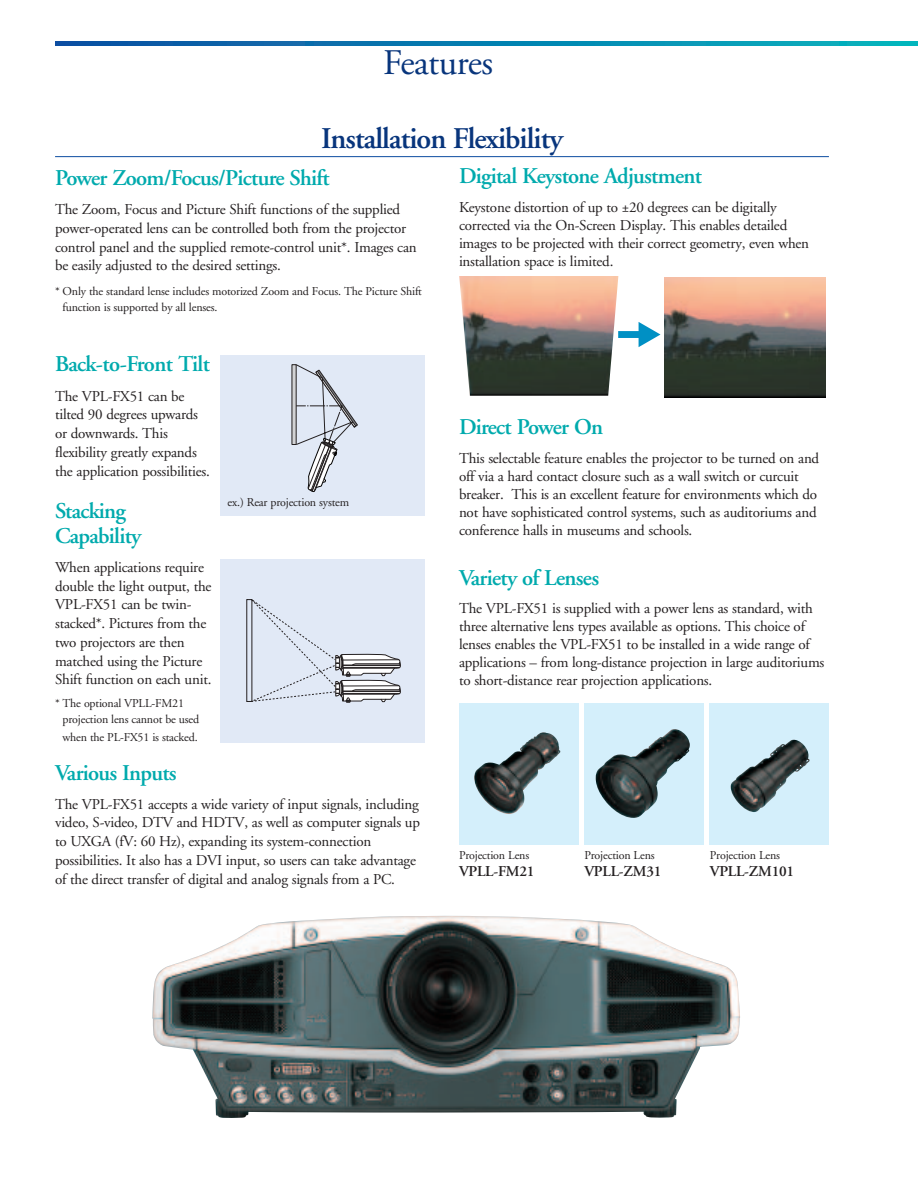
<style>
.page{position:relative;width:918px;height:1188px;background:#fff}
.page>*{position:absolute;margin:0;border:0;box-sizing:border-box;transform-origin:0 0}
.t1{font:36px "Adobe Garamond";letter-spacing:-.015em;color:#08357c}
.t2{font:600 30px "Adobe Garamond";letter-spacing:-.03em;color:#08357c}
.t3{font:600 22.5px/25.5px "Adobe Garamond";letter-spacing:-.03em;color:#00aaad}
.t4{font:15px/18.8px "Adobe Garamond";letter-spacing:-.015em;color:#231f20}
.t5{font:600 15px "Adobe Garamond";letter-spacing:-.015em;color:#231f20}
.t6{font:12px/15.8px "Adobe Garamond";letter-spacing:-.015em;color:#231f20}
</style>
<div class="page">
<hr style="left:55px;top:156px;width:774px;height:1px;background:#0d4da1">
<img style="left:459px;top:276px;width:159px;height:120px">
<img style="left:665px;top:278px;width:160px;height:119px">
<svg style="left:618px;top:322px;width:43px;height:25px"></svg>
<div style="left:221px;top:355px;width:204px;height:160px;background:#e1e9f6"></div>
<svg style="left:292px;top:364px;width:4px;height:81px"></svg>
<svg style="left:296px;top:364px;width:62px;height:128px"></svg>
<div style="left:521px;top:41px;width:397px;height:5px;background:#0084b1"></div>
<div style="left:550px;top:41px;width:368px;height:5px;background:#0088b2"></div>
<div style="left:579px;top:41px;width:339px;height:5px;background:#018cb4"></div>
<div style="left:612px;top:41px;width:306px;height:5px;background:#0590b5"></div>
<div style="left:641px;top:41px;width:277px;height:5px;background:#0694b6"></div>
<div style="left:666px;top:41px;width:252px;height:5px;background:#0a97b7"></div>
<div style="left:695px;top:41px;width:223px;height:5px;background:#0d9bb8"></div>
<div style="left:707px;top:41px;width:211px;height:5px;background:#079cb8"></div>
<div style="left:736px;top:41px;width:182px;height:5px;background:#09a0b9"></div>
<div style="left:769px;top:41px;width:149px;height:5px;background:#0aa4ba"></div>
<div style="left:802px;top:41px;width:116px;height:5px;background:#0ca8ba"></div>
<div style="left:831px;top:41px;width:87px;height:5px;background:#0eacbb"></div>
<div style="left:839px;top:41px;width:79px;height:5px;background:#00aebc"></div>
<div style="left:848px;top:41px;width:70px;height:5px;background:#0baebb"></div>
<div style="left:868px;top:41px;width:50px;height:5px;background:#07b1bc"></div>
<div style="left:889px;top:41px;width:29px;height:5px;background:#03b4bc"></div>
<div style="left:221px;top:559px;width:204px;height:184px;background:#e1e9f6"></div>
<div style="left:246px;top:599px;width:6px;height:103px;border:1px solid #231f20"></div>
<svg style="left:247px;top:599px;width:154px;height:103px"></svg>
<div style="left:710px;top:704px;width:119px;height:141px;background:#d4effb"></div>
<img style="left:731px;top:740px;width:79px;height:72px">
<div style="left:584px;top:704px;width:120px;height:141px;background:#d4effb"></div>
<img style="left:596px;top:729px;width:94px;height:89px">
<div style="left:459px;top:704px;width:119px;height:141px;background:#d4effb"></div>
<img style="left:474px;top:732px;width:86px;height:82px">
<img style="left:152px;top:916px;width:588px;height:202px">
<h1 class="t1" style="left:383px;top:48px;width:112px">Features</h1>
<h2 class="t2" style="left:321px;top:126px;width:243px">Installation Flexibility</h2>
<h3 class="t3" style="left:55px;top:168px;width:276px">Power Zoom/Focus/Picture Shift</h3>
<p class="t4" style="left:55px;top:201px;width:363px">The Zoom, Focus and Picture Shift functions of the supplied power-operated lens can be controlled both from the projector control panel and the supplied remote-control unit*. Images can be easily adjusted to the desired settings.</p>
<p class="t6" style="left:63px;top:285px;width:361px;text-indent:-8px">* Only the standard lense includes motorized Zoom and Focus. The Picture Shift function is supported by all lenses.</p>
<h3 class="t3" style="left:55px;top:353px;width:156px">Back-to-Front Tilt</h3>
<p class="t4" style="left:55px;top:388px;width:156px">The VPL-FX51 can be tilted 90 degrees upwards or downwards. This flexibility greatly expands the application possibilities.</p>
<h3 class="t3" style="left:55px;top:500px;width:88px">Stacking<br>Capability</h3>
<p class="t4" style="left:55px;top:559px;width:158px">When applications require double the light output, the<br>VPL-FX51 can be twin&shy;stacked*. Pictures from the two projectors are then matched using the Picture<br>Shift function on each unit.</p>
<p class="t6" style="left:63px;top:697px;width:138px;text-indent:-8px">* The optional VPLL-FM21 projection lens cannot be used</p>
<p class="t6" style="left:63px;top:730px;width:137px">when the PL-FX51 is stacked.</p>
<h3 class="t3" style="left:55px;top:762px;width:123px">Various Inputs</h3>
<p class="t4" style="left:55px;top:796px;width:366px">The VPL-FX51 accepts a wide variety of input signals, including video, S-video, DTV and HDTV, as well as computer signals up to UXGA (fV: 60 Hz), expanding its system-connection possibilities. It also has a DVI input, so users can take advantage of the direct transfer of digital and analog signals from a PC.</p>
<p class="t6" style="left:228px;top:496px;width:123px">ex.) Rear projection system</p>
<h3 class="t3" style="left:459px;top:166px;width:245px">Digital Keystone Adjustment</h3>
<p class="t4" style="left:459px;top:200px;width:352px;line-height:18px">Keystone distortion of up to ±20 degrees can be digitally corrected via the On-Screen Display. This enables detailed images to be projected with their correct geometry, even when installation space is limited.</p>
<h3 class="t3" style="left:459px;top:416px;width:146px">Direct Power On</h3>
<p class="t4" style="left:459px;top:450px;width:362px;line-height:18px">This selectable feature enables the projector to be turned on and off via a hard contact closure such as a wall switch or curcuit breaker. This is an excellent feature for environments which do not have sophisticated control systems, such as auditoriums and conference halls in museums and schools.</p>
<h3 class="t3" style="left:459px;top:567px;width:142px">Variety of Lenses</h3>
<p class="t4" style="left:459px;top:601px;width:367px;line-height:18px">The VPL-FX51 is supplied with a power lens as standard, with three alternative lens types available as options. This choice of lenses enables the VPL-FX51 to be installed in a wide range of applications – from long-distance projection in large auditoriums to short-distance rear projection applications.</p>
<p class="t6" style="left:459px;top:849px;width:72px">Projection Lens</p>
<p class="t5" style="left:459px;top:866px;width:77px">VPLL-FM21</p>
<p class="t6" style="left:584px;top:849px;width:72px">Projection Lens</p>
<p class="t5" style="left:584px;top:866px;width:78px">VPLL-ZM31</p>
<p class="t6" style="left:710px;top:849px;width:72px">Projection Lens</p>
<p class="t5" style="left:710px;top:866px;width:86px">VPLL-ZM101</p>
</div>
